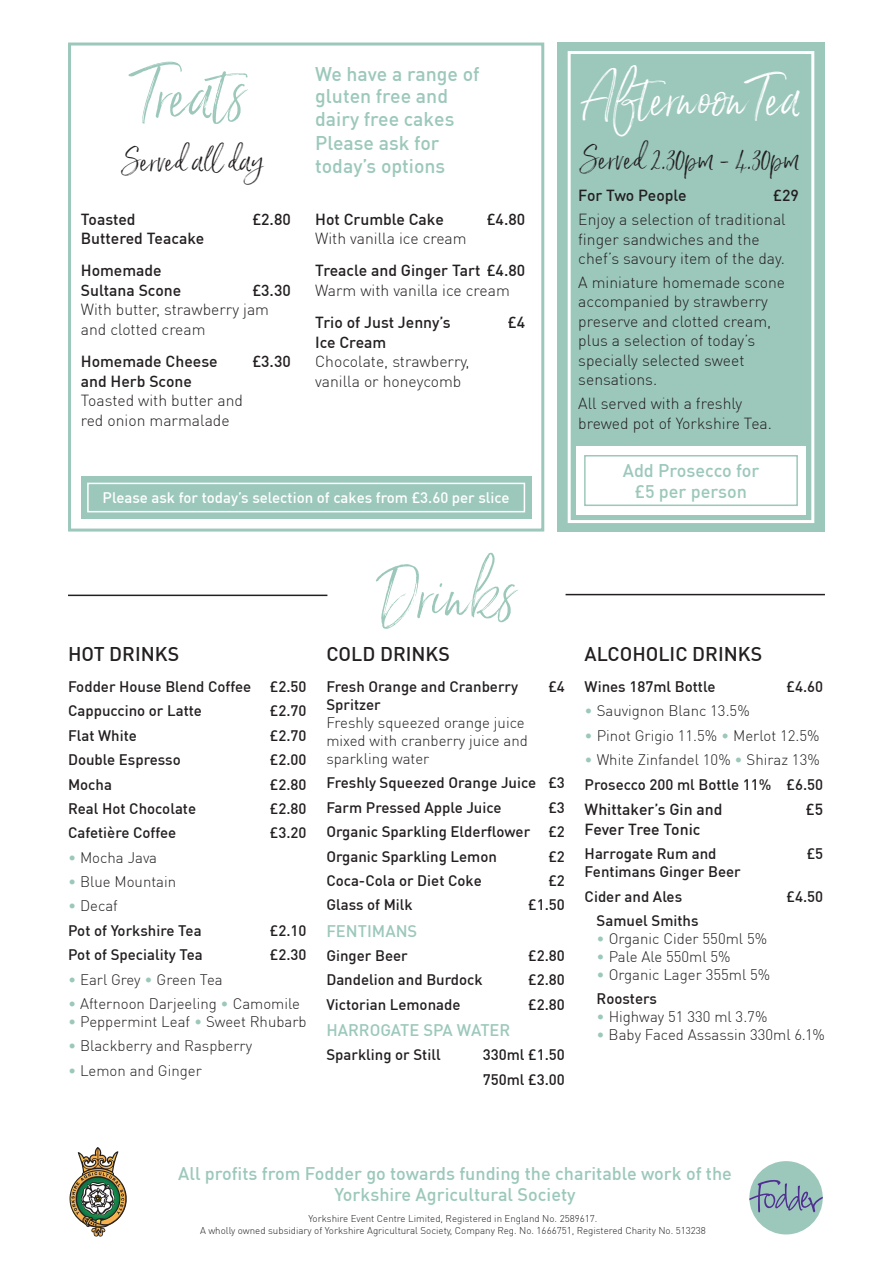
<style>
.page{position:relative;width:893px;height:1263px;background:#fff}
.page>*{position:absolute;margin:0;border:0;box-sizing:border-box;transform-origin:0 0}
.t1{font:italic 66px "Saturday Script";color:#9cc8bb;scale:.92 1}
.t2{font:italic 52.5px "Saturday Script";color:#fff;scale:.92 1}
.t3{font:30px "Saturday Script";color:#231f20}
.t4{font:500 19.5px/22.5px "DIN Pro";color:#9cc8bb}
.t5{font:500 19.5px "DIN Pro";color:#231f20}
.t6{font:500 18px/21.6px "DIN Pro";color:#9cc8bb;text-align:center}
.t7{font:500 16.5px "DIN Pro";color:#9cc8bb}
.t8{font:300 15.75px/19.5px "DIN Pro";color:#231f20}
.t9{font:500 15.75px/32.2px "DIN Pro";color:#231f20}
.t10{font:500 15px/24.3px "DIN Pro";color:#231f20}
.t11{font:300 15px/18px "DIN Pro";color:#231f20}
.t12{font:500 15px "DIN Pro";color:#fff}
.t13{font:300 9.75px/11.7px "DIN Pro";color:#231f20;text-align:center}
.s1{color:#9cc8bb}
.s2{font-weight:300;color:#9cc8bb}
.s3{font-weight:300}
.s4{font-weight:500}
</style>
<div class="page">
<div style="left:68px;top:43px;width:476px;height:488px;border:3px solid #9cc8bb"></div>
<div style="left:81px;top:476px;width:450px;height:43px;background:#9cc8bb"></div>
<div style="left:87px;top:483px;width:438px;height:29px;border:2px solid #fff"></div>
<div style="left:557px;top:43px;width:268px;height:488px;background:#9cc8bb"></div>
<div style="left:568px;top:51px;width:246px;height:472px;border:3px solid #fff"></div>
<div style="left:576px;top:446px;width:230px;height:68px;background:#fff"></div>
<div style="left:584px;top:455px;width:214px;height:51px;border:2px solid #9cc8bb"></div>
<div style="left:749px;top:1161px;width:74px;height:73px;background:#9cc8bb;border-radius:50%"></div>
<svg style="left:749px;top:1180px;width:74px;height:32px"></svg>
<svg style="left:69px;top:1147px;width:58px;height:89px"></svg>
<hr style="left:68px;top:595px;width:259px;height:1px;background:#231f20">
<hr style="left:566px;top:594px;width:259px;height:1px;background:#231f20">
<h1 class="t1" style="left:142px;top:54px;width:114px">Treats</h1>
<h3 class="t3" style="left:124px;top:142px;width:141px">Served all day</h3>
<p class="t9" style="left:81px;top:202px;width:56px">Toasted</p>
<p class="t9" style="left:252px;top:202px;width:40px">£2.80</p>
<p class="t9" style="left:81px;top:222px;width:125px">Buttered Teacake<br>Homemade</p>
<p class="t9" style="left:81px;top:274px;width:102px">Sultana Scone</p>
<p class="t9" style="left:252px;top:274px;width:40px">£3.30</p>
<p class="t8" style="left:81px;top:300px;width:190px">With butter, strawberry jam and clotted cream</p>
<p class="t9" style="left:81px;top:345px;width:138px">Homemade Cheese</p>
<p class="t9" style="left:252px;top:345px;width:40px">£3.30</p>
<p class="t9" style="left:81px;top:364px;width:113px">and Herb Scone</p>
<p class="t8" style="left:81px;top:391px;width:164px">Toasted with butter and red onion marmalade</p>
<h3 class="t4" style="left:315px;top:62px;width:166px">We have a range of gluten free and dairy free cakes</h3>
<h3 class="t4" style="left:315px;top:132px;width:132px">Please ask for today’s options</h3>
<p class="t9" style="left:315px;top:202px;width:130px">Hot Crumble Cake</p>
<p class="t9" style="left:487px;top:202px;width:40px">£4.80</p>
<p class="t8" style="left:315px;top:228px;width:153px">With vanilla ice cream</p>
<p class="t9" style="left:315px;top:254px;width:211px">Treacle and Ginger Tart £4.80</p>
<p class="t8" style="left:315px;top:280px;width:196px">Warm with vanilla ice cream</p>
<p class="t9" style="left:315px;top:306px;width:137px">Trio of Just Jenny’s</p>
<p class="t9" style="left:508px;top:306px;width:19px">£4</p>
<p class="t9" style="left:315px;top:325px;width:73px">Ice Cream</p>
<p class="t8" style="left:315px;top:352px;width:156px">Chocolate, strawberry, vanilla or honeycomb</p>
<p class="t12" style="left:103px;top:488px;width:409px">Please ask for today’s selection of cakes from £3.60 per slice</p>
<h2 class="t2" style="left:582px;top:65px;width:239px">Afternoon Tea</h2>
<h3 class="t3" style="left:582px;top:140px;width:219px">Served 2.30pm - 4.30pm</h3>
<p class="t9" style="left:578px;top:179px;width:110px">For Two People</p>
<p class="t9" style="left:773px;top:179px;width:27px">£29</p>
<p class="t8" style="left:578px;top:209px;width:209px">Enjoy a selection of traditional finger sandwiches and the chef’s savoury item of the day.</p>
<p class="t8" style="left:578px;top:272px;width:208px">A miniature homemade scone accompanied by strawberry preserve and clotted cream, plus a selection of today’s specially selected sweet sensations.</p>
<p class="t8" style="left:578px;top:393px;width:195px">All served with a freshly brewed pot of Yorkshire Tea.</p>
<p class="t6" style="left:623px;top:459px;width:138px">Add Prosecco for £5 per person</p>
<h3 class="t5" style="left:68px;top:642px;width:113px">HOT DRINKS</h3>
<p class="t10" style="left:68px;top:674px;width:240px">Fodder House Blend Coffee £2.50<br>Cappuccino or Latte</p>
<p class="t10" style="left:270px;top:698px;width:38px">£2.70</p>
<p class="t10" style="left:68px;top:723px;width:70px">Flat White</p>
<p class="t10" style="left:270px;top:723px;width:38px">£2.70</p>
<p class="t10" style="left:68px;top:747px;width:114px">Double Espresso</p>
<p class="t10" style="left:270px;top:747px;width:38px">£2.00</p>
<p class="t10" style="left:68px;top:771px;width:45px">Mocha</p>
<p class="t10" style="left:270px;top:771px;width:38px">£2.80</p>
<p class="t10" style="left:68px;top:796px;width:130px">Real Hot Chocolate</p>
<p class="t10" style="left:270px;top:796px;width:38px">£2.80</p>
<p class="t10" style="left:68px;top:820px;width:110px">Cafetière Coffee</p>
<p class="t10" style="left:270px;top:820px;width:38px">£3.20</p>
<p class="t11" style="left:68px;top:848px;width:91px"><span class="s1">•</span> Mocha Java</p>
<p class="t11" style="left:68px;top:872px;width:110px"><span class="s1">•</span> Blue Mountain</p>
<p class="t10" style="left:68px;top:893px;width:135px"><span class="s2">•</span> <span class="s3">Decaf<br></span>Pot of Yorkshire Tea</p>
<p class="t10" style="left:270px;top:918px;width:38px">£2.10</p>
<p class="t10" style="left:68px;top:942px;width:136px">Pot of Speciality Tea</p>
<p class="t10" style="left:270px;top:942px;width:38px">£2.30</p>
<p class="t11" style="left:68px;top:970px;width:156px"><span class="s1">•</span> Earl Grey <span class="s1">•</span> Green Tea</p>
<p class="t11" style="left:68px;top:994px;width:233px"><span class="s1">•</span> Afternoon Darjeeling <span class="s1">•</span> Camomile</p>
<p class="t11" style="left:68px;top:1012px;width:240px"><span class="s1">•</span> Peppermint Leaf <span class="s1">•</span> Sweet Rhubarb</p>
<p class="t11" style="left:68px;top:1037px;width:186px"><span class="s1">•</span> Blackberry and Raspberry</p>
<p class="t11" style="left:68px;top:1061px;width:135px"><span class="s1">•</span> Lemon and Ginger</p>
<h1 class="t1" style="left:378px;top:554px;width:151px">Drinks</h1>
<h3 class="t5" style="left:326px;top:642px;width:125px">COLD DRINKS</h3>
<p class="t10" style="left:326px;top:674px;width:193px">Fresh Orange and Cranberry</p>
<p class="t10" style="left:548px;top:674px;width:18px">£4</p>
<p class="t10" style="left:326px;top:692px;width:56px">Spritzer</p>
<p class="t11" style="left:326px;top:713px;width:203px">Freshly squeezed orange juice mixed with cranberry juice and sparkling water</p>
<p class="t10" style="left:326px;top:770px;width:240px">Freshly Squeezed Orange Juice £3<br>Farm Pressed Apple Juice</p>
<p class="t10" style="left:326px;top:795px;width:240px;text-align:justify;text-indent:222px">£3<br>Organic Sparkling Elderflower £2<br>Organic Sparkling Lemon</p>
<p class="t10" style="left:548px;top:843px;width:18px">£2</p>
<p class="t10" style="left:326px;top:868px;width:157px">Coca-Cola or Diet Coke</p>
<p class="t10" style="left:548px;top:868px;width:18px">£2</p>
<p class="t10" style="left:326px;top:892px;width:88px">Glass of Milk</p>
<p class="t10" style="left:528px;top:892px;width:38px">£1.50</p>
<p class="t7" style="left:326px;top:920px;width:92px">FENTIMANS</p>
<p class="t10" style="left:326px;top:943px;width:83px">Ginger Beer</p>
<p class="t10" style="left:528px;top:943px;width:38px">£2.80</p>
<p class="t10" style="left:326px;top:967px;width:158px">Dandelion and Burdock</p>
<p class="t10" style="left:528px;top:967px;width:38px">£2.80</p>
<p class="t10" style="left:326px;top:992px;width:136px">Victorian Lemonade</p>
<p class="t10" style="left:528px;top:992px;width:38px">£2.80</p>
<p class="t7" style="left:326px;top:1019px;width:185px">HARROGATE SPA WATER</p>
<p class="t10" style="left:326px;top:1042px;width:116px">Sparkling or Still</p>
<p class="t10" style="left:483px;top:1042px;width:84px">330ml £1.50<br>750ml £3.00</p>
<h3 class="t5" style="left:585px;top:642px;width:179px">ALCOHOLIC DRINKS</h3>
<p class="t10" style="left:585px;top:674px;width:132px">Wines 187ml Bottle</p>
<p class="t10" style="left:786px;top:674px;width:38px">£4.60</p>
<p class="t11" style="left:585px;top:702px;width:167px"><span class="s1">•</span> Sauvignon Blanc 13.5%</p>
<p class="t11" style="left:585px;top:726px;width:236px"><span class="s1">•</span> Pinot Grigio 11.5% <span class="s1">•</span> Merlot 12.5%</p>
<p class="t10" style="left:585px;top:747px;width:240px"><span class="s2">•</span> <span class="s3">White Zinfandel 10%</span> <span class="s2">•</span> <span class="s3">Shiraz 13%<br></span>Prosecco 200 ml Bottle 11% £6.50</p>
<p class="t9" style="left:585px;top:793px;width:139px">Whittaker’s Gin and</p>
<p class="t9" style="left:806px;top:793px;width:19px">£5</p>
<p class="t9" style="left:585px;top:813px;width:117px">Fever Tree Tonic</p>
<p class="t10" style="left:585px;top:841px;width:133px">Harrogate Rum and</p>
<p class="t10" style="left:807px;top:841px;width:18px">£5</p>
<p class="t10" style="left:585px;top:859px;width:158px">Fentimans Ginger Beer<br>Cider and Ales</p>
<p class="t10" style="left:786px;top:884px;width:38px">£4.50</p>
<p class="t10" style="left:597px;top:908px;width:103px">Samuel Smiths</p>
<p class="t11" style="left:597px;top:929px;width:172px"><span class="s1">•</span> Organic Cider 550ml 5%</p>
<p class="t11" style="left:597px;top:947px;width:135px"><span class="s1">•</span> Pale Ale 550ml 5%</p>
<p class="t11" style="left:597px;top:962px;width:175px;line-height:24.3px"><span class="s1">•</span> Organic Lager 355ml 5%<br><span class="s4">Roosters</span></p>
<p class="t11" style="left:597px;top:1008px;width:172px"><span class="s1">•</span> Highway 51 330 ml 3.7%</p>
<p class="t11" style="left:597px;top:1026px;width:230px"><span class="s1">•</span> Baby Faced Assassin 330ml 6.1%</p>
<p class="t6" style="left:178px;top:1162px;width:555px">All profits from Fodder go towards funding the charitable work of the<br>Yorkshire Agricultural Society</p>
<p class="t13" style="left:200px;top:1212px;width:507px">Yorkshire Event Centre Limited, Registered in England No. 2589617.<br>A wholly owned subsidiary of Yorkshire Agricultural Society, Company Reg. No. 1666751, Registered Charity No. 513238</p>
</div>
